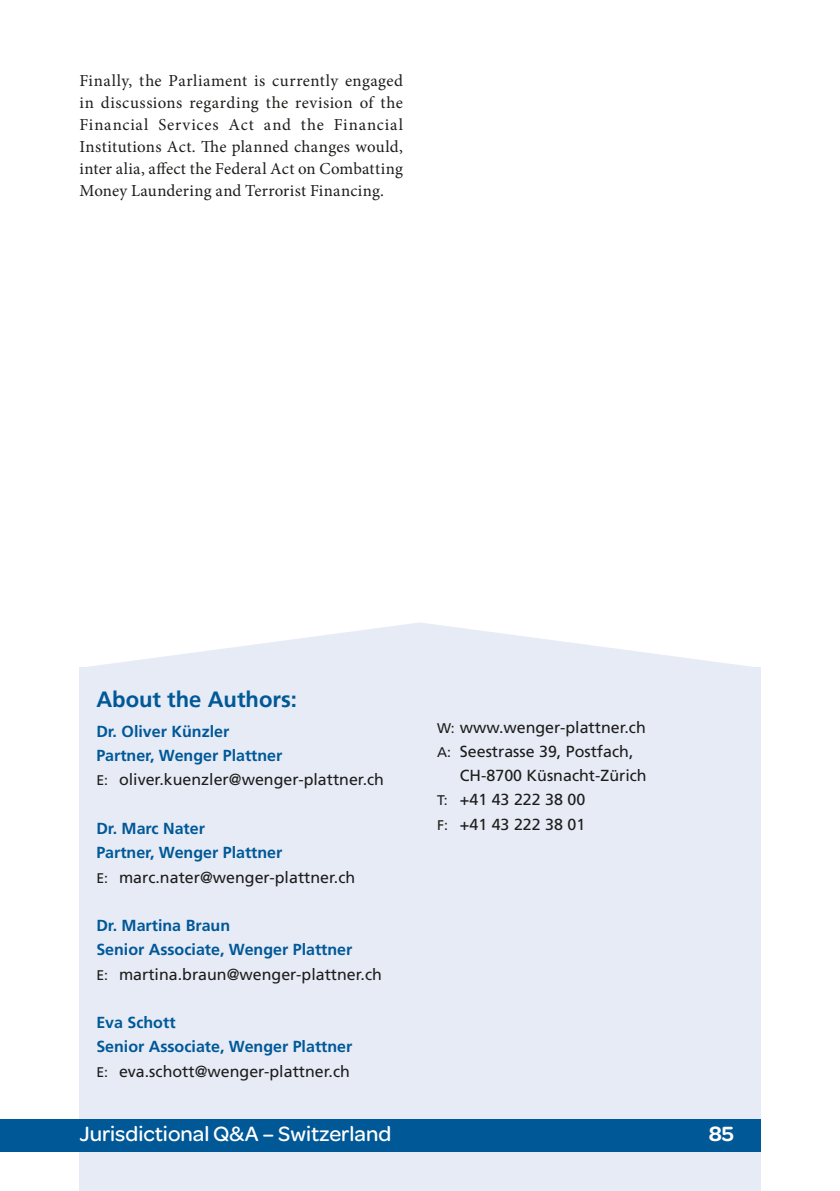
<style>
.page{position:relative;width:840px;height:1191px;background:#fff}
.page>*{position:absolute;margin:0;border:0;box-sizing:border-box;transform-origin:0 0}
.t1{font:500 22px "Omnes";color:#fff}
.t2{font:700 22px "Frutiger";color:#005897}
.t3{font:600 22px "Omnes";color:#fff}
.t4{font:16.8px/22px "Minion Pro";letter-spacing:.01em;color:#1d1d1b;text-align:justify}
.t5{font:700 16px/24.2px "Frutiger LT Com";color:#005897}
.t6{font:16px "Frutiger LT Com";color:#1d1d1b}
.s1{font-weight:400;font-size:14px;color:#1d1d1b}
.s2{font-weight:400;color:#1d1d1b}
.s3{font-size:14px}
</style>
<div class="page">
<div style="left:79px;top:668px;width:681px;height:523px;background:#e6ebf6"></div>
<svg style="left:79px;top:622px;width:681px;height:46px"></svg>
<div style="left:0;top:1119px;width:760px;height:32px;background:#005897"></div>
<p class="t4" style="left:79px;top:70px;width:325px">Finally, the Parliament is currently engaged in discussions regarding the revision of the Financial Services Act and the Financial Institutions Act. The planned changes would, inter alia, affect the Federal Act on Combatting Money Laundering and Terrorist Financing.</p>
<h1 class="t2" style="left:96px;top:686px;width:202px">About the Authors:</h1>
<p class="t5" style="left:96px;top:719px;width:289px">Dr. Oliver Künzler<br>Partner, Wenger Plattner<br><span class="s1">E:</span> <span class="s2">oliver.kuenzler@wenger-plattner.ch</span></p>
<p class="t5" style="left:96px;top:816px;width:260px">Dr. Marc Nater<br>Partner, Wenger Plattner<br><span class="s1">E:</span> <span class="s2">marc.nater@wenger-plattner.ch</span></p>
<p class="t5" style="left:96px;top:913px;width:287px">Dr. Martina Braun<br>Senior Associate, Wenger Plattner<br><span class="s1">E:</span> <span class="s2">martina.braun@wenger-plattner.ch</span></p>
<p class="t5" style="left:96px;top:1010px;width:257px">Eva Schott<br>Senior Associate, Wenger Plattner<br><span class="s1">E:</span> <span class="s2">eva.schott@wenger-plattner.ch</span></p>
<p class="t6" style="left:437px;top:717px;width:210px"><span class="s3">W:</span> www.wenger-plattner.ch</p>
<p class="t6" style="left:437px;top:742px;width:198px"><span class="s3">A:</span> Seestrasse 39, Postfach,</p>
<p class="t6" style="left:459px;top:766px;width:188px">CH-8700 Küsnacht-Zürich</p>
<p class="t6" style="left:437px;top:790px;width:149px"><span class="s3">T:</span> +41 43 222 38 00</p>
<p class="t6" style="left:437px;top:814px;width:149px"><span class="s3">F:</span> +41 43 222 38 01</p>
<h1 class="t1" style="left:79px;top:1118px;width:313px">Jurisdictional Q&amp;A – Switzerland</h1>
<h1 class="t3" style="left:708px;top:1118px;width:27px">85</h1>
</div>
